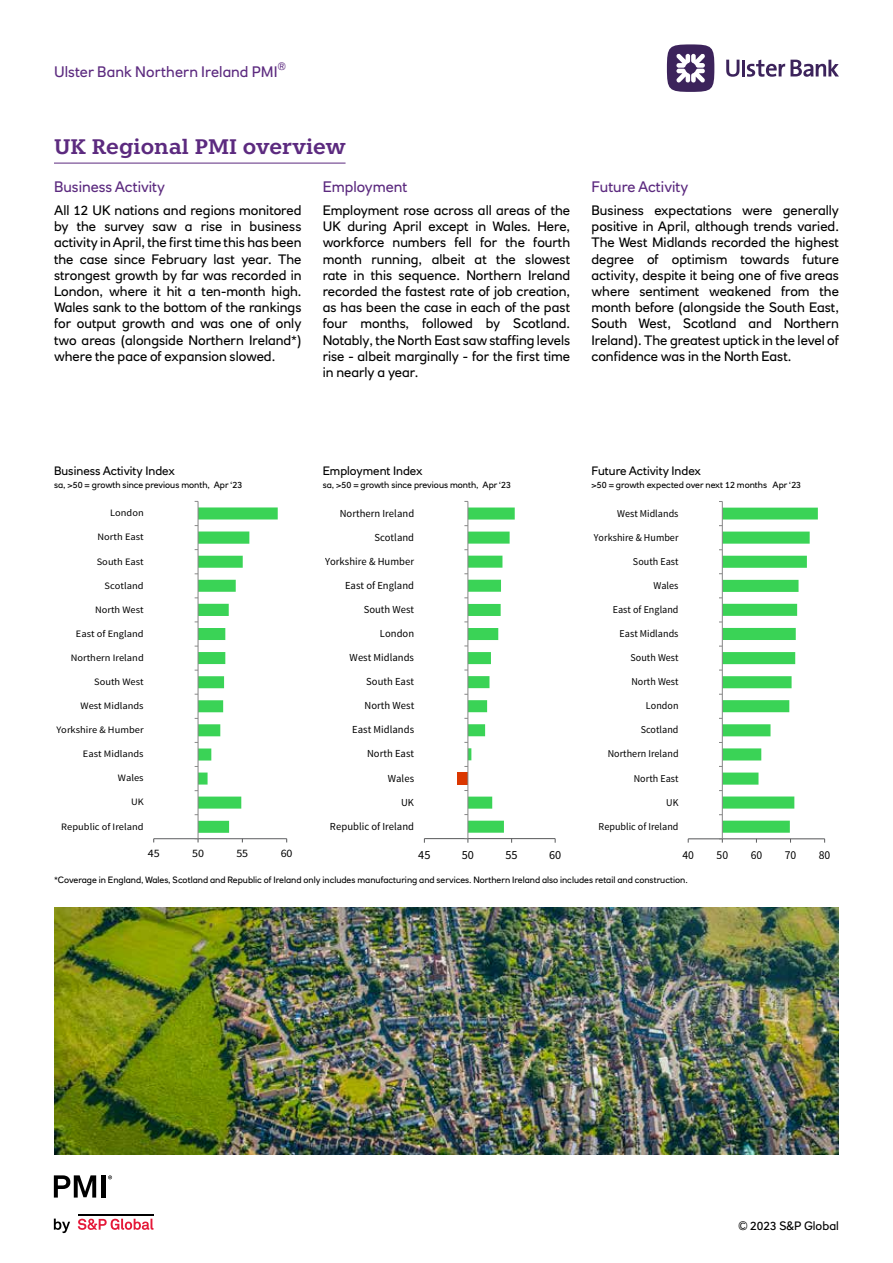
<style>
.page{position:relative;width:893px;height:1263px;background:#fff}
.page>*{position:absolute;margin:0;border:0;box-sizing:border-box;transform-origin:0 0}
.t1{font:600 21px "Knile";color:#5c2a7f}
.t2{font:15px "RN House Sans";color:#5c2a7f}
.t3{font:13.5px/16.2px "RN House Sans";color:#000;text-align:justify}
.t4{font:12.45px "Source Sans Pro";letter-spacing:-.005em;color:#000}
.t5{font:12px "RN House Sans";color:#000}
.t6{font:12px "Source Sans Pro";letter-spacing:-.005em;color:#000}
.t7{font:11.4px "Source Sans Pro";letter-spacing:-.005em;color:#000;scale:1.06 1}
.t8{font:10.8px "Source Sans Pro";letter-spacing:.005em;color:#000}
.t9{font:10.5px "Source Sans Pro";letter-spacing:.005em;color:#000}
.t10{font:10.5px "RN House Sans";color:#5c2a7f}
.t11{font:9.75px "Source Sans Pro";letter-spacing:.005em;color:#000;scale:1.06 1}
.t12{font:9px "RN House Sans";color:#000}
</style>
<div class="page">
<svg style="left:54px;top:1218px;width:16px;height:15px"></svg>
<svg style="left:78px;top:1218px;width:75px;height:12px"></svg>
<hr style="left:78px;top:1213px;width:75px;height:2px;background:#000">
<svg style="left:54px;top:1175px;width:42px;height:22px"></svg>
<div style="left:101px;top:1175px;width:5px;height:22px;background:#000"></div>
<svg style="left:108px;top:1175px;width:4px;height:4px"></svg>
<hr style="left:742px;top:60px;width:3px;height:16px;background:#3c235b">
<svg style="left:726px;top:60px;width:13px;height:17px"></svg>
<svg style="left:747px;top:60px;width:92px;height:17px"></svg>
<div style="left:667px;top:44px;width:47px;height:48px;background:#3c235b;border-radius:50%"></div>
<svg style="left:676px;top:54px;width:29px;height:29px"></svg>
<hr style="left:54px;top:163px;width:292px;height:1px;background:#5c2a7f">
<hr style="left:154px;top:838px;width:133px;height:1px;background:#58595b">
<svg style="left:195px;top:501px;width:83px;height:341px"></svg>
<img style="left:54px;top:908px;width:785px;height:246px">
<div style="left:457px;top:772px;width:11px;height:12px;background:#db3700"></div>
<hr style="left:424px;top:838px;width:131px;height:1px;background:#58595b">
<svg style="left:464px;top:501px;width:51px;height:342px"></svg>
<hr style="left:688px;top:838px;width:137px;height:1px;background:#58595b">
<hr style="left:722px;top:501px;width:1px;height:338px;background:#868686">
<svg style="left:719px;top:508px;width:99px;height:335px"></svg>
<p class="t10" style="left:278px;top:59px;width:10px">®</p>
<p class="t2" style="left:54px;top:63px;width:225px">Ulster Bank Northern Ireland PMI</p>
<h1 class="t1" style="left:54px;top:134px;width:293px">UK Regional PMI overview</h1>
<p class="t2" style="left:54px;top:178px;width:113px">Business Activity</p>
<p class="t3" style="left:54px;top:202px;width:249px">All 12 UK nations and regions monitored by the survey saw a rise in business activity in April, the first time this has been the case since February last year. The strongest growth by far was recorded in London, where it hit a ten-month high.<br>Wales sank to the bottom of the rankings for output growth and was one of only two areas (alongside Northern Ireland*) where the pace of expansion slowed.</p>
<p class="t2" style="left:323px;top:178px;width:86px">Employment</p>
<p class="t3" style="left:323px;top:202px;width:249px">Employment rose across all areas of the UK during April except in Wales. Here, workforce numbers fell for the fourth month running, albeit at the slowest rate in this sequence. Northern Ireland recorded the fastest rate of job creation, as has been the case in each of the past four months, followed by Scotland.<br>Notably, the North East saw staffing levels rise - albeit marginally - for the first time in nearly a year.</p>
<p class="t2" style="left:591px;top:178px;width:98px">Future Activity</p>
<p class="t3" style="left:591px;top:202px;width:249px">Business expectations were generally positive in April, although trends varied.<br>The West Midlands recorded the highest degree of optimism towards future activity, despite it being one of five areas where sentiment weakened from the month before (alongside the South East, South West, Scotland and Northern Ireland). The greatest uptick in the level of confidence was in the North East.</p>
<p class="t5" style="left:54px;top:463px;width:122px">Business Activity Index</p>
<p class="t12" style="left:54px;top:479px;width:190px">sa, &gt;50 = growth since previous month, Apr ‘23</p>
<p class="t5" style="left:323px;top:463px;width:101px">Employment Index</p>
<p class="t12" style="left:323px;top:479px;width:190px">sa, &gt;50 = growth since previous month, Apr ‘23</p>
<p class="t5" style="left:591px;top:463px;width:111px">Future Activity Index</p>
<p class="t12" style="left:591px;top:479px;width:211px">&gt;50 = growth expected over next 12 months Apr ‘23</p>
<p class="t11" style="left:110px;top:507px;width:33px">London</p>
<p class="t8" style="left:340px;top:506px;width:76px">Northern Ireland</p>
<p class="t9" style="left:617px;top:506px;width:63px">West Midlands</p>
<p class="t11" style="left:98px;top:531px;width:45px">North East</p>
<p class="t8" style="left:374px;top:530px;width:41px">Scotland</p>
<p class="t9" style="left:594px;top:531px;width:86px">Yorkshire &amp; Humber</p>
<p class="t11" style="left:97px;top:555px;width:46px">South East</p>
<p class="t8" style="left:325px;top:554px;width:90px">Yorkshire &amp; Humber</p>
<p class="t9" style="left:633px;top:555px;width:47px">South East</p>
<p class="t11" style="left:105px;top:579px;width:38px">Scotland</p>
<p class="t8" style="left:345px;top:579px;width:70px">East of England</p>
<p class="t9" style="left:654px;top:579px;width:26px">Wales</p>
<p class="t11" style="left:95px;top:603px;width:47px">North West</p>
<p class="t8" style="left:364px;top:603px;width:52px">South West</p>
<p class="t9" style="left:613px;top:603px;width:67px">East of England</p>
<p class="t11" style="left:76px;top:627px;width:65px">East of England</p>
<p class="t8" style="left:380px;top:627px;width:36px">London</p>
<p class="t9" style="left:620px;top:627px;width:60px">East Midlands</p>
<p class="t11" style="left:71px;top:652px;width:70px">Northern Ireland</p>
<p class="t8" style="left:350px;top:651px;width:66px">West Midlands</p>
<p class="t9" style="left:630px;top:651px;width:49px">South West</p>
<p class="t11" style="left:94px;top:676px;width:48px">South West</p>
<p class="t8" style="left:366px;top:675px;width:49px">South East</p>
<p class="t9" style="left:631px;top:675px;width:49px">North West</p>
<p class="t11" style="left:80px;top:700px;width:61px">West Midlands</p>
<p class="t8" style="left:365px;top:699px;width:51px">North West</p>
<p class="t9" style="left:646px;top:699px;width:34px">London</p>
<p class="t11" style="left:56px;top:724px;width:84px">Yorkshire &amp; Humber</p>
<p class="t8" style="left:352px;top:723px;width:63px">East Midlands</p>
<p class="t9" style="left:641px;top:723px;width:39px">Scotland</p>
<p class="t11" style="left:83px;top:748px;width:59px">East Midlands</p>
<p class="t8" style="left:367px;top:747px;width:48px">North East</p>
<p class="t9" style="left:608px;top:747px;width:72px">Northern Ireland</p>
<p class="t11" style="left:118px;top:772px;width:26px">Wales</p>
<p class="t8" style="left:388px;top:771px;width:28px">Wales</p>
<p class="t9" style="left:634px;top:771px;width:46px">North East</p>
<p class="t11" style="left:131px;top:796px;width:13px">UK</p>
<p class="t8" style="left:401px;top:795px;width:14px">UK</p>
<p class="t9" style="left:666px;top:796px;width:14px">UK</p>
<p class="t11" style="left:61px;top:820px;width:79px">Republic of Ireland</p>
<p class="t8" style="left:330px;top:819px;width:86px">Republic of Ireland</p>
<p class="t9" style="left:598px;top:820px;width:82px">Republic of Ireland</p>
<p class="t7" style="left:148px;top:846px;width:13px">45</p>
<p class="t7" style="left:192px;top:846px;width:13px">50</p>
<p class="t7" style="left:236px;top:846px;width:13px">55</p>
<p class="t7" style="left:281px;top:846px;width:13px">60</p>
<p class="t4" style="left:418px;top:847px;width:14px">45</p>
<p class="t4" style="left:462px;top:847px;width:14px">50</p>
<p class="t4" style="left:505px;top:847px;width:14px">55</p>
<p class="t4" style="left:549px;top:847px;width:14px">60</p>
<p class="t6" style="left:682px;top:847px;width:13px">40</p>
<p class="t6" style="left:717px;top:847px;width:13px">50</p>
<p class="t6" style="left:751px;top:847px;width:13px">60</p>
<p class="t6" style="left:785px;top:847px;width:13px">70</p>
<p class="t6" style="left:819px;top:847px;width:13px">80</p>
<p class="t12" style="left:54px;top:875px;width:635px">*Coverage in England, Wales, Scotland and Republic of Ireland only includes manufacturing and services. Northern Ireland also includes retail and construction.</p>
<p class="t5" style="left:739px;top:1218px;width:102px">© 2023 S&amp;P Global</p>
</div>
